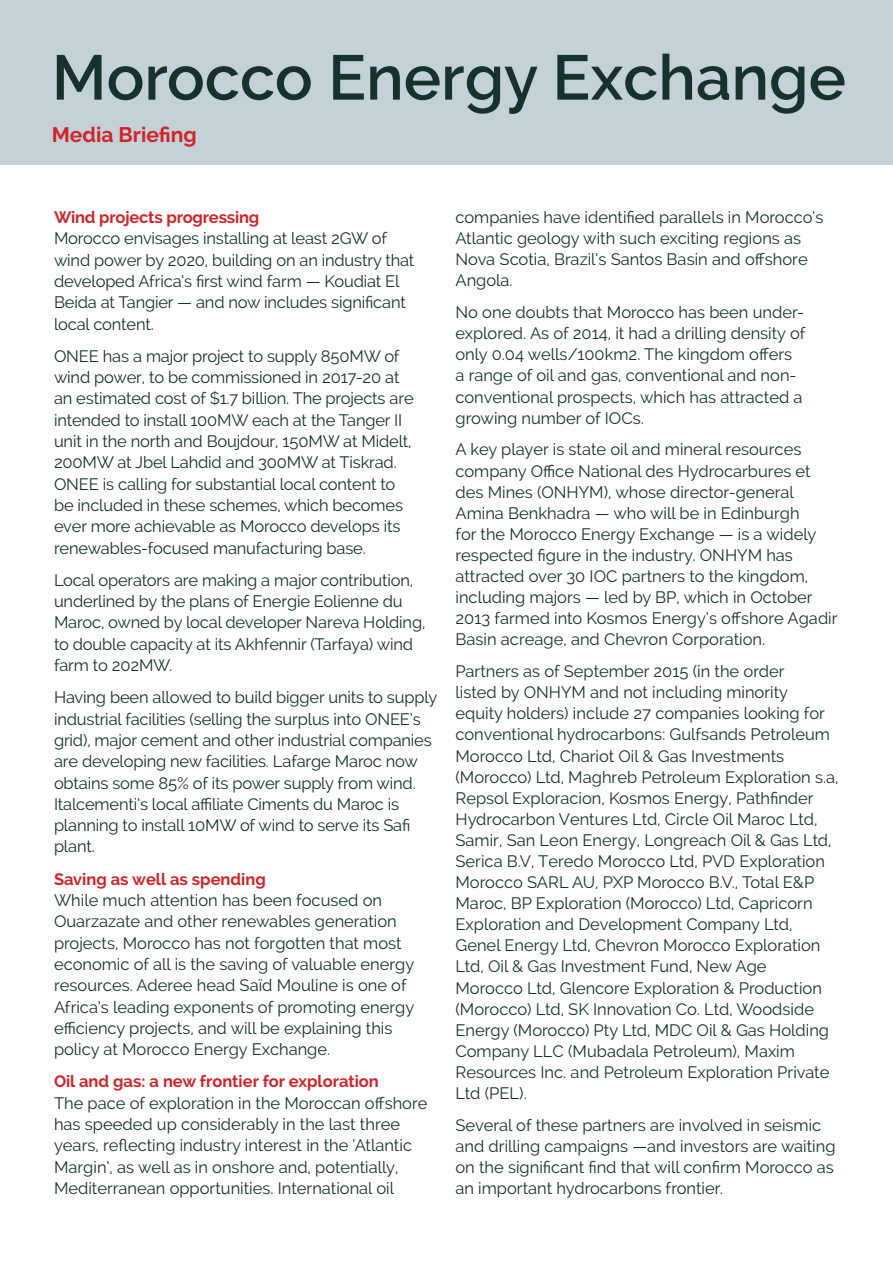
<style>
.page{position:relative;width:893px;height:1263px;background:#fff}
.page>*{position:absolute;margin:0;border:0;box-sizing:border-box;transform-origin:0 0}
.t1{font:600 63px "Raleway";color:#17322c}
.t2{font:700 21px "Raleway";color:#d1232a}
.t3{font:16.5px/21.1px "Raleway";color:#17322c}
.t4{font:700 16.5px "Raleway";color:#d1232a}
</style>
<div class="page">
<div style="left:885px;top:0;width:8px;height:164px;background:#c4d2d8"></div>
<div style="left:0;top:0;width:891px;height:164px;background:#c4d2d8"></div>
<h1 class="t1" style="left:52px;top:41px;width:796px">Morocco Energy Exchange</h1>
<p class="t2" style="left:52px;top:122px;width:147px">Media Briefing</p>
<p class="t4" style="left:54px;top:208px;width:207px">Wind projects progressing</p>
<p class="t3" style="left:54px;top:228px;width:362px">Morocco envisages installing at least 2GW of wind power by 2020, building on an industry that developed Africa’s first wind farm — Koudiat El Beida at Tangier — and now includes significant local content.</p>
<p class="t3" style="left:54px;top:345px;width:361px">ONEE has a major project to supply 850MW of wind power, to be commissioned in 2017-20 at an estimated cost of $1.7 billion. The projects are intended to install 100MW each at the Tanger II unit in the north and Boujdour, 150MW at Midelt, 200MW at Jbel Lahdid and 300MW at Tiskrad.<br>ONEE is calling for substantial local content to be included in these schemes, which becomes ever more achievable as Morocco develops its renewables-focused manufacturing base.</p>
<p class="t3" style="left:54px;top:569px;width:373px">Local operators are making a major contribution, underlined by the plans of Energie Eolienne du Maroc, owned by local developer Nareva Holding, to double capacity at its Akhfennir (Tarfaya) wind farm to 202MW.</p>
<p class="t3" style="left:54px;top:687px;width:385px">Having been allowed to build bigger units to supply industrial facilities (selling the surplus into ONEE’s grid), major cement and other industrial companies are developing new facilities. Lafarge Maroc now obtains some 85% of its power supply from wind.<br>Italcementi’s local affiliate Ciments du Maroc is planning to install 10MW of wind to serve its Safi plant.</p>
<p class="t4" style="left:54px;top:869px;width:213px">Saving as well as spending</p>
<p class="t3" style="left:54px;top:889px;width:362px">While much attention has been focused on Ouarzazate and other renewables generation projects, Morocco has not forgotten that most economic of all is the saving of valuable energy resources. Aderee head Saïd Mouline is one of Africa’s leading exponents of promoting energy efficiency projects, and will be explaining this policy at Morocco Energy Exchange.</p>
<p class="t4" style="left:54px;top:1072px;width:326px">Oil and gas: a new frontier for exploration</p>
<p class="t3" style="left:54px;top:1092px;width:375px">The pace of exploration in the Moroccan offshore has speeded up considerably in the last three years, reflecting industry interest in the ‘Atlantic Margin’, as well as in onshore and, potentially, Mediterranean opportunities. International oil</p>
<p class="t3" style="left:455px;top:207px;width:369px">companies have identified parallels in Morocco’s Atlantic geology with such exciting regions as Nova Scotia, Brazil’s Santos Basin and offshore Angola.</p>
<p class="t3" style="left:455px;top:302px;width:351px">No one doubts that Morocco has been under&shy;explored. As of 2014, it had a drilling density of only 0.04 wells/100km2. The kingdom offers a range of oil and gas, conventional and non&shy;conventional prospects, which has attracted a growing number of IOCs.</p>
<p class="t3" style="left:455px;top:439px;width:384px">A key player is state oil and mineral resources company Office National des Hydrocarbures et des Mines (ONHYM), whose director-general Amina Benkhadra — who will be in Edinburgh<br>for the Morocco Energy Exchange — is a widely respected figure in the industry. ONHYM has attracted over 30 IOC partners to the kingdom, including majors — led by BP, which in October 2013 farmed into Kosmos Energy’s offshore Agadir Basin acreage, and Chevron Corporation.</p>
<p class="t3" style="left:455px;top:661px;width:385px">Partners as of September 2015 (in the order<br>listed by ONHYM and not including minority equity holders) include 27 companies looking for conventional hydrocarbons: Gulfsands Petroleum Morocco Ltd, Chariot Oil &amp; Gas Investments (Morocco) Ltd, Maghreb Petroleum Exploration s.a, Repsol Exploracion, Kosmos Energy, Pathfinder Hydrocarbon Ventures Ltd, Circle Oil Maroc Ltd, Samir, San Leon Energy, Longreach Oil &amp; Gas Ltd, Serica B.V, Teredo Morocco Ltd, PVD Exploration Morocco SARL AU, PXP Morocco B.V., Total E&amp;P Maroc, BP Exploration (Morocco) Ltd, Capricorn Exploration and Development Company Ltd, Genel Energy Ltd, Chevron Morocco Exploration Ltd, Oil &amp; Gas Investment Fund, New Age<br>Morocco Ltd, Glencore Exploration &amp; Production (Morocco) Ltd, SK Innovation Co. Ltd, Woodside Energy (Morocco) Pty Ltd, MDC Oil &amp; Gas Holding Company LLC (Mubadala Petroleum), Maxim Resources Inc. and Petroleum Exploration Private Ltd (PEL).</p>
<p class="t3" style="left:455px;top:1114px;width:382px">Several of these partners are involved in seismic and drilling campaigns —and investors are waiting on the significant find that will confirm Morocco as an important hydrocarbons frontier.</p>
</div>
